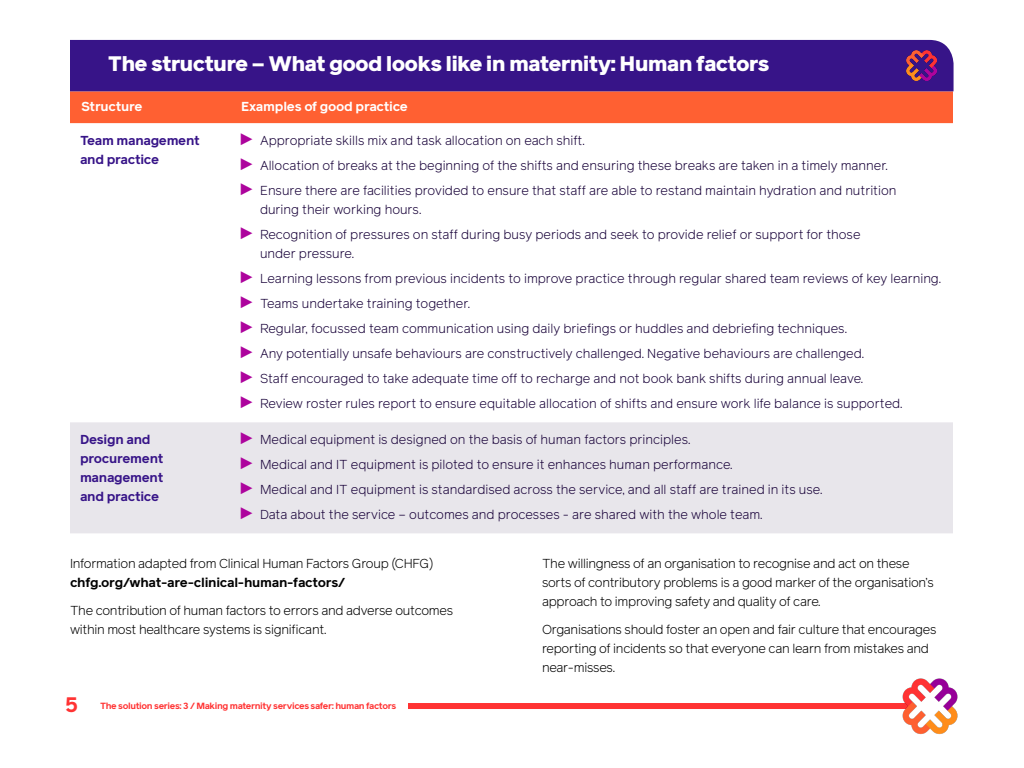
<style>
.page{position:relative;width:1024px;height:768px;background:#fff}
.page>*{position:absolute;margin:0;border:0;box-sizing:border-box;transform-origin:0 0}
.t1{font:900 21px "Reader Pro";letter-spacing:-.04em;color:#fff}
.t2{font:700 21px "Reader Pro";color:#f33}
.t3{font:300 13px/19px "Reader Pro";color:#170038}
.t4{font:300 13px/19px "Reader Pro";letter-spacing:-.02em;color:#000}
.t5{font:700 13px/19px "Reader Pro";letter-spacing:-.02em;color:#371488}
.t6{font:700 13px "Reader Pro";letter-spacing:-.02em;color:#fff}
.t7{font:700 9px "Reader Pro";letter-spacing:-.04em;color:#f33}
.s1{font-weight:400;font-size:16px;color:#ad049d}
.s2{font-weight:700}
</style>
<div class="page">
<div style="left:408px;top:703px;width:505px;height:6px;background:#f33"></div>
<img style="left:902px;top:678px;width:56px;height:56px">
<div style="left:70px;top:91px;width:883px;height:32px;background:#ff6032"></div>
<div style="left:70px;top:422px;width:883px;height:111px;background:#e8e6eb"></div>
<div style="left:70px;top:40px;width:884px;height:51px;background:#371488"></div>
<img style="left:907px;top:51px;width:29px;height:29px">
<p class="t1" style="left:108px;top:49px;width:663px">The structure – What good looks like in maternity: Human factors</p>
<p class="t6" style="left:81px;top:97px;width:63px">Structure</p>
<p class="t6" style="left:241px;top:97px;width:169px">Examples of good practice</p>
<p class="t5" style="left:80px;top:130px;width:121px">Team management and practice</p>
<p class="t3" style="left:240px;top:130px;width:346px"><span class="s1">▶</span> Appropriate skills mix and task allocation on each shift.</p>
<p class="t3" style="left:240px;top:155px;width:649px"><span class="s1">▶</span> Allocation of breaks at the beginning of the shifts and ensuring these breaks are taken in a timely manner.</p>
<p class="t3" style="left:260px;top:180px;width:638px;text-indent:-20px"><span class="s1">▶</span> Ensure there are facilities provided to ensure that staff are able to restand maintain hydration and nutrition during their working hours.</p>
<p class="t3" style="left:260px;top:224px;width:602px;text-indent:-20px"><span class="s1">▶</span> Recognition of pressures on staff during busy periods and seek to provide relief or support for those under pressure.</p>
<p class="t3" style="left:240px;top:268px;width:703px"><span class="s1">▶</span> Learning lessons from previous incidents to improve practice through regular shared team reviews of key learning.</p>
<p class="t3" style="left:240px;top:293px;width:232px"><span class="s1">▶</span> Teams undertake training together.</p>
<p class="t3" style="left:240px;top:318px;width:609px"><span class="s1">▶</span> Regular, focussed team communication using daily briefings or huddles and debriefing techniques.</p>
<p class="t3" style="left:240px;top:343px;width:626px"><span class="s1">▶</span> Any potentially unsafe behaviours are constructively challenged. Negative behaviours are challenged.</p>
<p class="t3" style="left:240px;top:368px;width:625px"><span class="s1">▶</span> Staff encouraged to take adequate time off to recharge and not book bank shifts during annual leave.</p>
<p class="t3" style="left:240px;top:393px;width:664px"><span class="s1">▶</span> Review roster rules report to ensure equitable allocation of shifts and ensure work life balance is supported.</p>
<p class="t5" style="left:80px;top:429px;width:85px">Design and procurement management and practice</p>
<p class="t3" style="left:240px;top:429px;width:452px"><span class="s1">▶</span> Medical equipment is designed on the basis of human factors principles.</p>
<p class="t3" style="left:240px;top:454px;width:494px"><span class="s1">▶</span> Medical and IT equipment is piloted to ensure it enhances human performance.</p>
<p class="t3" style="left:240px;top:479px;width:584px"><span class="s1">▶</span> Medical and IT equipment is standardised across the service, and all staff are trained in its use.</p>
<p class="t3" style="left:240px;top:504px;width:524px"><span class="s1">▶</span> Data about the service – outcomes and processes - are shared with the whole team.</p>
<p class="t4" style="left:70px;top:554px;width:365px">Information adapted from Clinical Human Factors Group (CHFG) <span class="s2">chfg.org/what-are-clinical-human-factors/</span></p>
<p class="t4" style="left:70px;top:601px;width:385px">The contribution of human factors to errors and adverse outcomes within most healthcare systems is significant.</p>
<h1 class="t2" style="left:65px;top:689px;width:14px">5</h1>
<p class="t7" style="left:100px;top:699px;width:298px">The solution series: 3 / Making maternity services safer: human factors</p>
<p class="t4" style="left:542px;top:554px;width:393px">The willingness of an organisation to recognise and act on these sorts of contributory problems is a good marker of the organisation’s approach to improving safety and quality of care.</p>
<p class="t4" style="left:542px;top:620px;width:396px">Organisations should foster an open and fair culture that encourages reporting of incidents so that everyone can learn from mistakes and near-misses.</p>
</div>
